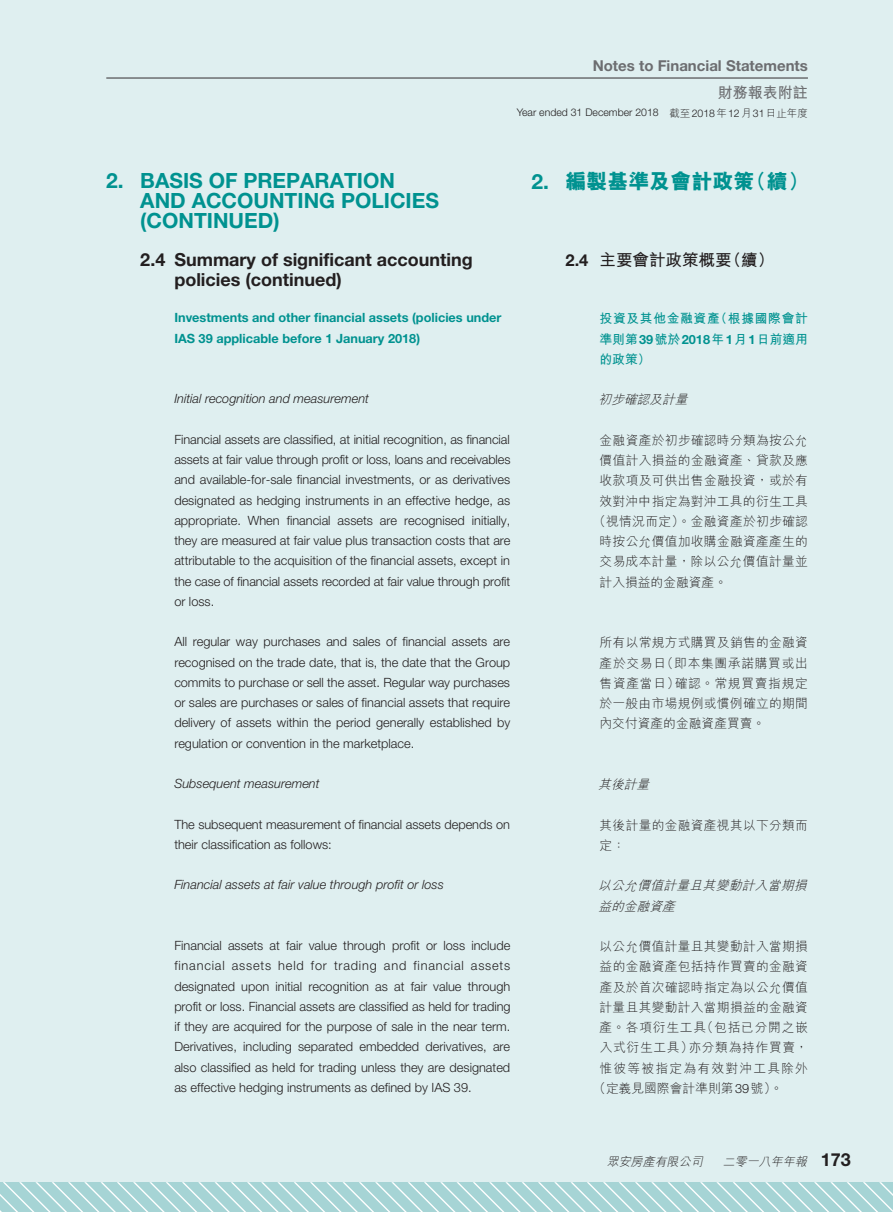
<style>
.page{position:relative;width:893px;height:1212px;background:#dfeff0}
.page>*{position:absolute;margin:0;border:0;box-sizing:border-box;transform-origin:0 0}
.t1{font:700 21px/20.2px "Helvetica Neue LT Std";color:#009290}
.t2{font:800 21px "M Hei HK";color:#009290}
.t3{font:700 18px/20.2px "Helvetica Neue LT Std";color:#231f20}
.t4{font:700 16.5px "M Hei HK";color:#231f20}
.t5{font:700 15px "Helvetica Neue LT Std";color:#6c6d70}
.t6{font:700 15px "M Hei HK";color:#6c6d70}
.t7{font:300 12.75px/20.2px "Helvetica Neue LT Std";color:#231f20;text-align:justify}
.t8{font:300 12.75px/20.2px "M Hei HK";letter-spacing:.025em;color:#231f20;text-align:justify}
.t9{font:italic 300 12.75px "Helvetica Neue LT Std";color:#231f20}
.t10{font:700 12.75px/20.2px "Helvetica Neue LT Std";color:#009290}
.t11{font:700 12.75px/20.2px "M Hei HK";letter-spacing:.055em;color:#009290;text-align:justify}
.t12{font:italic 300 12.75px/20.2px "M Hei HK";color:#231f20}
.t13{font:300 12.75px "M Hei HK";color:#231f20}
.t14{font:300 12.75px "M Hei HK";letter-spacing:.06em;color:#231f20}
.t15{font:300 12.75px "M Hei HK";letter-spacing:.055em;color:#231f20}
.t16{font:300 12.75px "M Hei HK";letter-spacing:.095em;color:#231f20}
.t17{font:italic 300 12px "M Hei HK";color:#231f20}
.t18{font:300 10.5px "Helvetica Neue LT Std";color:#231f20}
.s1{font-family:"M Hei HK"}
.s2{font-family:"Helvetica Neue LT Std";font-weight:700}
.s3{font-family:"Helvetica Neue LT Std"}
.s4{font-family:"Helvetica Neue LT Std";font-weight:700;font-style:normal;font-size:18px}
</style>
<div class="page">
<svg style="left:0;top:1182px;width:893px;height:30px"></svg>
<hr style="left:106px;top:77px;width:702px;height:2px;background:#6c6d70">
<p class="t5" style="left:593px;top:56px;width:217px">Notes to Financial Statements</p>
<p class="t6" style="left:718px;top:82px;width:91px">財務報表附註</p>
<p class="t18" style="left:517px;top:106px;width:293px">Year ended 31 December 2018 <span class="s1">截至</span>2018<span class="s1">年</span>12<span class="s1">月</span>31<span class="s1">日止年度</span></p>
<h1 class="t1" style="left:140px;top:169px;width:300px;text-indent:-34px">2. Basis of preparation and accounting polici es (contin ued)</h1>
<h2 class="t3" style="left:174px;top:249px;width:300px;text-indent:-34px">2.4 Summary of significant accounting policies (continued)</h2>
<p class="t10" style="left:174px;top:307px;width:329px">Investments and other financial assets (policies under<br>IAS 39 applicable before 1 January 2018)</p>
<p class="t9" style="left:174px;top:391px;width:196px">Initial recognition and measurement</p>
<p class="t7" style="left:174px;top:429px;width:338px">Financial assets are classified, at initial recognition, as financial assets at fair value through profit or loss, loans and receivables and available-for-sale financial investments, or as derivatives designated as hedging instruments in an effective hedge, as appropriate. When financial assets are recognised initially, they are measured at fair value plus transaction costs that are attributable to the acquisition of the financial assets, except in the case of financial assets recorded at fair value through profit or loss.</p>
<p class="t7" style="left:174px;top:631px;width:337px">All regular way purchases and sales of financial assets are recognised on the trade date, that is, the date that the Group commits to purchase or sell the asset. Regular way purchases or sales are purchases or sales of financial assets that require delivery of assets within the period generally established by regulation or convention in the marketplace.</p>
<p class="t9" style="left:174px;top:776px;width:147px">Subsequent measurement</p>
<p class="t7" style="left:174px;top:814px;width:337px">The subsequent measurement of financial assets depends on their classification as follows:</p>
<p class="t9" style="left:174px;top:877px;width:271px">Financial assets at fair value through profit or loss</p>
<p class="t7" style="left:174px;top:935px;width:338px">Financial assets at fair value through profit or loss include financial assets held for trading and financial assets designated upon initial recognition as at fair value through profit or loss. Financial assets are classified as held for trading if they are acquired for the purpose of sale in the near term.<br>Derivatives, including separated embedded derivatives, are also classified as held for trading unless they are designated as effective hedging instruments as defined by IAS 39.</p>
<h1 class="t2" style="left:531px;top:167px;width:279px"><span class="s2">2.</span> 編製基準及會計政策（續）</h1>
<p class="t4" style="left:566px;top:248px;width:210px"><span class="s3">2.4</span> 主要會計政策概要（續）</p>
<p class="t11" style="left:599px;top:307px;width:210px">投資及其他金融資產（根據國際會計準則第<span class="s3">39</span>號於<span class="s3">2018</span>年<span class="s3">1</span>月<span class="s3">1</span>日前適用的政策）</p>
<p class="t12" style="left:598px;top:389px;width:95px">初步確認及計量</p>
<p class="t8" style="left:600px;top:429px;width:210px">金融資產於初步確認時分類為按公允</p>
<p class="t8" style="left:600px;top:450px;width:210px">價值計入損益的金融資產、貸款及應</p>
<p class="t8" style="left:600px;top:470px;width:210px">收款項及可供出售金融投資，或於有</p>
<p class="t8" style="left:599px;top:490px;width:210px">效對沖中指定為對沖工具的衍生工具</p>
<p class="t8" style="left:593px;top:510px;width:216px">（視情況而定）。金融資產於初步確認</p>
<p class="t8" style="left:600px;top:531px;width:210px">時按公允價值加收購金融資產產生的</p>
<p class="t8" style="left:600px;top:551px;width:210px">交易成本計量，除以公允價值計量並</p>
<p class="t13" style="left:600px;top:573px;width:129px">計入損益的金融資產。</p>
<p class="t8" style="left:599px;top:632px;width:210px">所有以常規方式購買及銷售的金融資產於交易日（即本集團承諾購買或出售資產當日）確認。常規買賣指規定於一般由市場規例或慣例確立的期間內交付資產的金融資產買賣。</p>
<p class="t12" style="left:598px;top:774px;width:57px">其後計量</p>
<p class="t8" style="left:600px;top:814px;width:210px">其後計量的金融資產視其以下分類而定：</p>
<p class="t12" style="left:598px;top:875px;width:214px">以公允價值計量且其變動計入當期損益的金融資產</p>
<p class="t8" style="left:600px;top:936px;width:210px">以公允價值計量且其變動計入當期損</p>
<p class="t8" style="left:600px;top:956px;width:210px">益的金融資產包括持作買賣的金融資</p>
<p class="t8" style="left:600px;top:976px;width:210px">產及於首次確認時指定為以公允價值</p>
<p class="t8" style="left:600px;top:996px;width:210px">計量且其變動計入當期損益的金融資</p>
<p class="t14" style="left:600px;top:1018px;width:210px">產。各項衍生工具（包括已分開之嵌</p>
<p class="t15" style="left:600px;top:1039px;width:210px">入式衍生工具）亦分類為持作買賣，</p>
<p class="t16" style="left:600px;top:1059px;width:210px">惟彼等被指定為有效對沖工具除外</p>
<p class="t13" style="left:593px;top:1079px;width:191px">（定義見國際會計準則第<span class="s3">39</span>號）。</p>
<p class="t17" style="left:607px;top:1153px;width:101px">眾安房產有限公司</p>
<p class="t17" style="left:723px;top:1153px;width:129px">二零一八年年報 <span class="s4">1 7 3</span></p>
</div>
